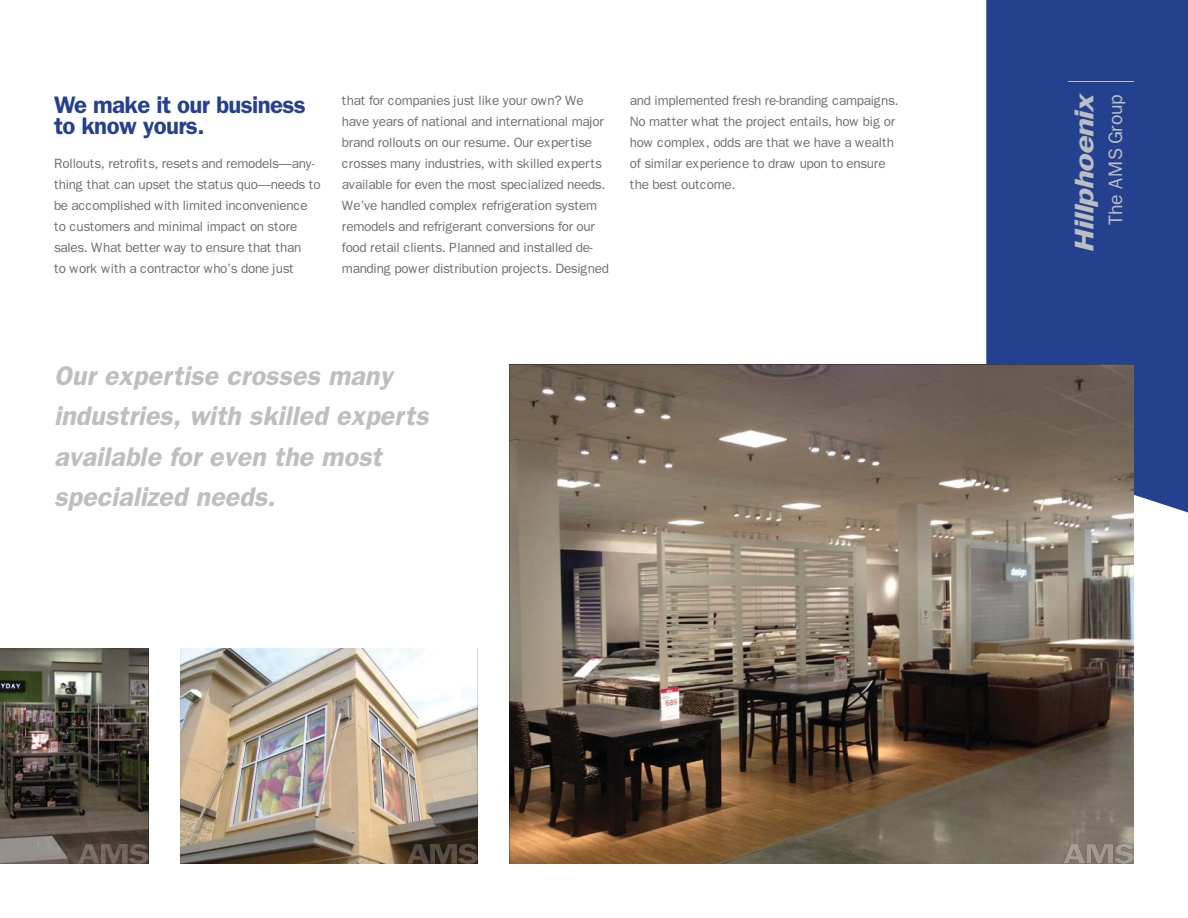
<style>
.page{position:relative;width:1188px;height:918px;background:#fff}
.page>*{position:absolute;margin:0;border:0;box-sizing:border-box;transform-origin:0 0}
.t1{font:italic 600 27px/40.5px "Franklin Gothic";color:#bcbec0}
.t2{font:italic 600 27px "Franklin Gothic";color:#bcbec0;scale:1.25 1}
.t3{font:600 24px/21px "Franklin Gothic";letter-spacing:-.025em;color:#25408f}
.t4{font:19.5px "Franklin Gothic";letter-spacing:-.025em;color:#bcbec0}
.t5{font:13.5px/21px "Franklin Gothic";letter-spacing:-.025em;color:#6d6e71}
</style>
<div class="page">
<div style="left:986px;top:0;width:202px;height:512px;background:#24418f"></div>
<hr style="left:1069px;top:81px;width:65px;height:1px;background:#bcbec0">
<img style="left:180px;top:648px;width:298px;height:216px">
<img style="left:509px;top:364px;width:625px;height:500px">
<img style="left:0;top:648px;width:149px;height:216px">
<img style="left:78px;top:844px;width:71px;height:20px">
<img style="left:407px;top:844px;width:71px;height:20px">
<img style="left:1063px;top:844px;width:71px;height:20px">
<h2 class="t3" style="left:54px;top:94px;width:253px">We make it our business to know yours.</h2>
<p class="t5" style="left:54px;top:153px;width:268px">Rollouts, retrofits, resets and remodels—any&shy;thing that can upset the status quo—needs to be accomplished with limited inconvenience to customers and minimal impact on store sales. What better way to ensure that than<br>to work with a contractor who’s done just</p>
<p class="t5" style="left:342px;top:90px;width:268px">that for companies just like your own? We have years of national and international major brand rollouts on our resume. Our expertise crosses many industries, with skilled experts available for even the most specialized needs.<br>We’ve handled complex refrigeration system remodels and refrigerant conversions for our food retail clients. Planned and installed de&shy;manding power distribution projects. Designed</p>
<p class="t5" style="left:630px;top:90px;width:270px">and implemented fresh re-branding campaigns.<br>No matter what the project entails, how big or how complex, odds are that we have a wealth of similar experience to draw upon to ensure the best outcome.</p>
<h1 class="t1" style="left:54px;top:355px;width:376px">Our expertise crosses many industries, with skilled experts available for even the most specialized needs.</h1>
<h1 class="t2" style="left:1068px;top:253px;width:130px;rotate:-90deg">Hillphoenix</h1>
<h3 class="t4" style="left:1104px;top:225px;width:132px;rotate:-90deg">The AMS Group</h3>
</div>
